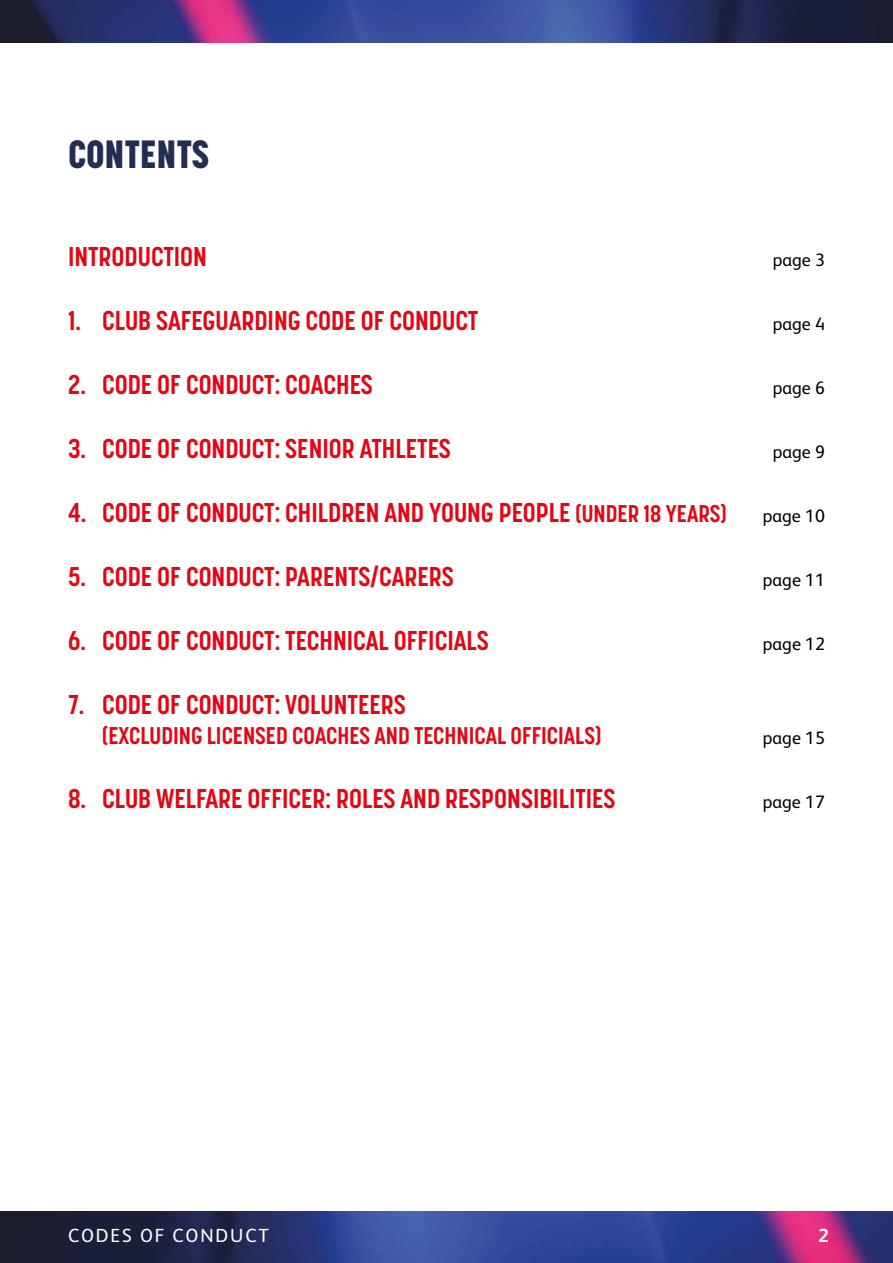
<style>
.page{position:relative;width:893px;height:1263px;background:#fff}
.page>*{position:absolute;margin:0;border:0;box-sizing:border-box;transform-origin:0 0}
.main_section_head{font:800 39px "Korolev Condensed";color:#232c52}
.sub_section_head{font:700 27px "Korolev Condensed";color:#e30613}
.sub_section_head-2{font:700 24px "Korolev Condensed";color:#e30613}
.t1{font:19.05px "FS Albert";letter-spacing:.1em;color:#fff}
.t2{font:700 19.05px "FS Albert";color:#fff}
.sub_section_head-3{font:18px "FS Albert";color:#000}
.s1{font-size:24px}
</style>
<div class="page">
<img style="left:0;top:1211px;width:893px;height:52px">
<img style="left:0;top:0;width:893px;height:43px">
<p class="main_section_head" style="left:68px;top:130px;width:143px">CONTENTS</p>
<p class="sub_section_head" style="left:68px;top:241px;width:140px">INTRODUCTION</p>
<p class="sub_section_head-3" style="left:773px;top:250px;width:54px">page 3</p>
<p class="sub_section_head" style="left:68px;top:305px;width:412px">1. CLUB SAFEGUARDING CODE OF CONDUCT</p>
<p class="sub_section_head-3" style="left:773px;top:314px;width:54px">page 4</p>
<p class="sub_section_head" style="left:68px;top:369px;width:306px">2. CODE OF CONDUCT: COACHES</p>
<p class="sub_section_head-3" style="left:773px;top:378px;width:54px">page 6</p>
<p class="sub_section_head" style="left:68px;top:433px;width:384px">3. CODE OF CONDUCT: SENIOR ATHLETES</p>
<p class="sub_section_head-3" style="left:773px;top:442px;width:54px">page 9</p>
<p class="sub_section_head" style="left:68px;top:497px;width:660px">4. CODE OF CONDUCT: CHILDREN AND YOUNG PEOPLE <span class="s1">(UNDER 18 YEARS)</span></p>
<p class="sub_section_head-3" style="left:763px;top:506px;width:64px">page 10</p>
<p class="sub_section_head" style="left:68px;top:561px;width:387px">5. CODE OF CONDUCT: PARENTS/CARERS</p>
<p class="sub_section_head-3" style="left:763px;top:570px;width:64px">page 11</p>
<p class="sub_section_head" style="left:68px;top:625px;width:422px">6. CODE OF CONDUCT: TECHNICAL OFFICIALS</p>
<p class="sub_section_head-3" style="left:763px;top:634px;width:64px">page 12</p>
<p class="sub_section_head" style="left:68px;top:689px;width:339px">7. CODE OF CONDUCT: VOLUNTEERS</p>
<p class="sub_section_head-2" style="left:102px;top:722px;width:501px">(EXCLUDING LICENSED COACHES AND TECHNICAL OFFICIALS)</p>
<p class="sub_section_head-3" style="left:763px;top:728px;width:64px">page 15</p>
<p class="sub_section_head" style="left:68px;top:783px;width:549px">8. CLUB WELFARE OFFICER: ROLES AND RESPONSIBILITIES</p>
<p class="sub_section_head-3" style="left:763px;top:792px;width:64px">page 17</p>
<p class="t1" style="left:68px;top:1224px;width:202px">CODES OF CONDUCT</p>
<p class="t2" style="left:818px;top:1224px;width:12px">2</p>
</div>
